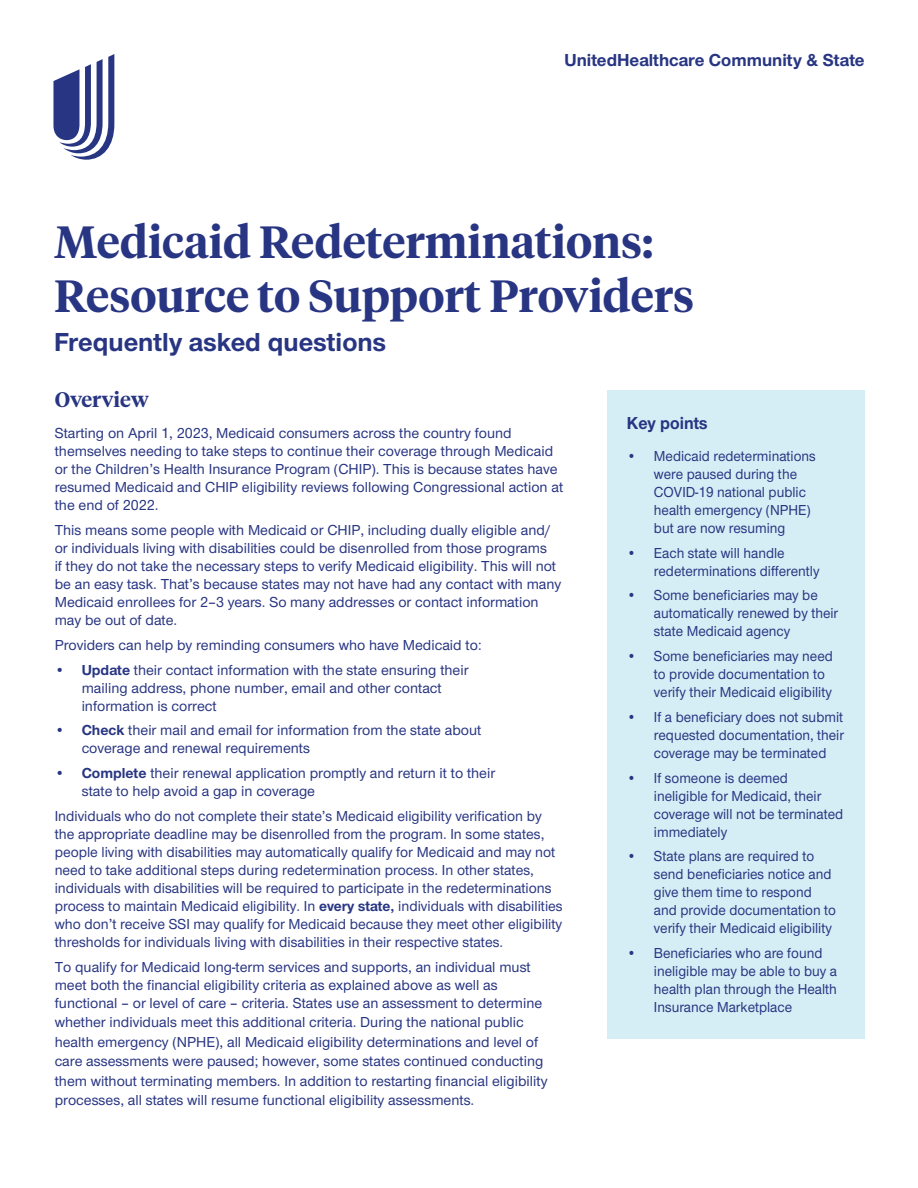
<style>
.page{position:relative;width:918px;height:1188px;background:#fff}
.page>*{position:absolute;margin:0;border:0;box-sizing:border-box;transform-origin:0 0}
.t1{font:600 45px/54px "UHC Serif Headline";color:#283582}
.t2{font:700 27px "UHC Sans";color:#283582}
.t3{font:600 21px "UHC Serif Headline";color:#283582}
.t4{font:700 18px "UHC Sans";color:#283582}
.t5{font:700 18px "UHC Sans";color:#283582;scale:.95 1}
.t6{font:500 15px/18px "UHC Sans";color:#283582}
.t7{font:500 15px/18px "UHC Sans";color:#283582;scale:.95 1}
.s1{font-weight:700}
</style>
<div class="page">
<svg style="left:53px;top:54px;width:61px;height:106px"></svg>
<div style="left:607px;top:390px;width:258px;height:649px;background:#d5eef5"></div>
<p class="t4" style="left:564px;top:48px;width:302px">UnitedHealthcare Community &amp; State</p>
<h1 class="t1" style="left:54px;top:213px;width:642px">Medicaid Redeterminations:<br>Resource to Support Providers</h1>
<h2 class="t2" style="left:54px;top:324px;width:334px">Frequently asked questions</h2>
<h3 class="t3" style="left:55px;top:385px;width:96px">Overview</h3>
<p class="t6" style="left:55px;top:424px;width:510px">Starting on April 1, 2023, Medicaid consumers across the country found themselves needing to take steps to continue their coverage through Medicaid or the Children’s Health Insurance Program (CHIP). This is because states have resumed Medicaid and CHIP eligibility reviews following Congressional action at the end of 2022.</p>
<p class="t6" style="left:55px;top:520px;width:508px">This means some people with Medicaid or CHIP, including dually eligible and/ or individuals living with disabilities could be disenrolled from those programs<br>if they do not take the necessary steps to verify Medicaid eligibility. This will not be an easy task. That’s because states may not have had any contact with many Medicaid enrollees for 2–3 years. So many addresses or contact information may be out of date.</p>
<p class="t6" style="left:55px;top:635px;width:429px">Providers can help by reminding consumers who have Medicaid to:</p>
<p class="t6" style="left:82px;top:660px;width:388px;text-indent:-27px">• <span class="s1">Update</span> their contact information with the state ensuring their mailing address, phone number, email and other contact information is correct</p>
<p class="t6" style="left:82px;top:721px;width:401px;text-indent:-27px">• <span class="s1">Check</span> their mail and email for information from the state about coverage and renewal requirements</p>
<p class="t6" style="left:82px;top:763px;width:415px;text-indent:-27px">• <span class="s1">Complete</span> their renewal application promptly and return it to their state to help avoid a gap in coverage</p>
<p class="t6" style="left:55px;top:806px;width:510px">Individuals who do not complete their state’s Medicaid eligibility verification by the appropriate deadline may be disenrolled from the program. In some states, people living with disabilities may automatically qualify for Medicaid and may not need to take additional steps during redetermination process. In other states, individuals with disabilities will be required to participate in the redeterminations process to maintain Medicaid eligibility. In <span class="s1">every state,</span> individuals with disabilities who don’t receive SSI may qualify for Medicaid because they meet other eligibility thresholds for individuals living with disabilities in their respective states.</p>
<p class="t6" style="left:55px;top:957px;width:489px">To qualify for Medicaid long-term services and supports, an individual must meet both the financial eligibility criteria as explained above as well as functional – or level of care – criteria. States use an assessment to determine</p>
<p class="t6" style="left:55px;top:1012px;width:494px;line-height:19.5px">whether individuals meet this additional criteria. During the national public health emergency (NPHE), all Medicaid eligibility determinations and level of care assessments were paused; however, some states continued conducting them without terminating members. In addition to restarting financial eligibility processes, all states will resume functional eligibility assessments.</p>
<p class="t5" style="left:627px;top:411px;width:86px">Key points</p>
<p class="t7" style="left:654px;top:446px;width:172px;text-indent:-27px">• Medicaid redeterminations were paused during the<br>COVID-19 national public health emergency (NPHE) but are now resuming</p>
<p class="t7" style="left:654px;top:543px;width:176px;text-indent:-27px">• Each state will handle redeterminations differently</p>
<p class="t7" style="left:654px;top:586px;width:195px;text-indent:-27px">• Some beneficiaries may be automatically renewed by their state Medicaid agency</p>
<p class="t7" style="left:654px;top:647px;width:190px;text-indent:-27px">• Some beneficiaries may need to provide documentation to verify their Medicaid eligibility</p>
<p class="t7" style="left:654px;top:707px;width:202px;text-align:justify;text-indent:-27px">• If a beneficiary does not submit requested documentation, their coverage may be terminated</p>
<p class="t7" style="left:654px;top:768px;width:201px;text-indent:-27px">• If someone is deemed ineligible for Medicaid, their coverage will not be terminated immediately</p>
<p class="t7" style="left:654px;top:847px;width:193px;text-indent:-27px">• State plans are required to send beneficiaries notice and give them time to respond and provide documentation to verify their Medicaid eligibility</p>
<p class="t7" style="left:654px;top:944px;width:194px;text-indent:-27px">• Beneficiaries who are found ineligible may be able to buy a health plan through the Health<br>Insurance Marketplace</p>
</div>
